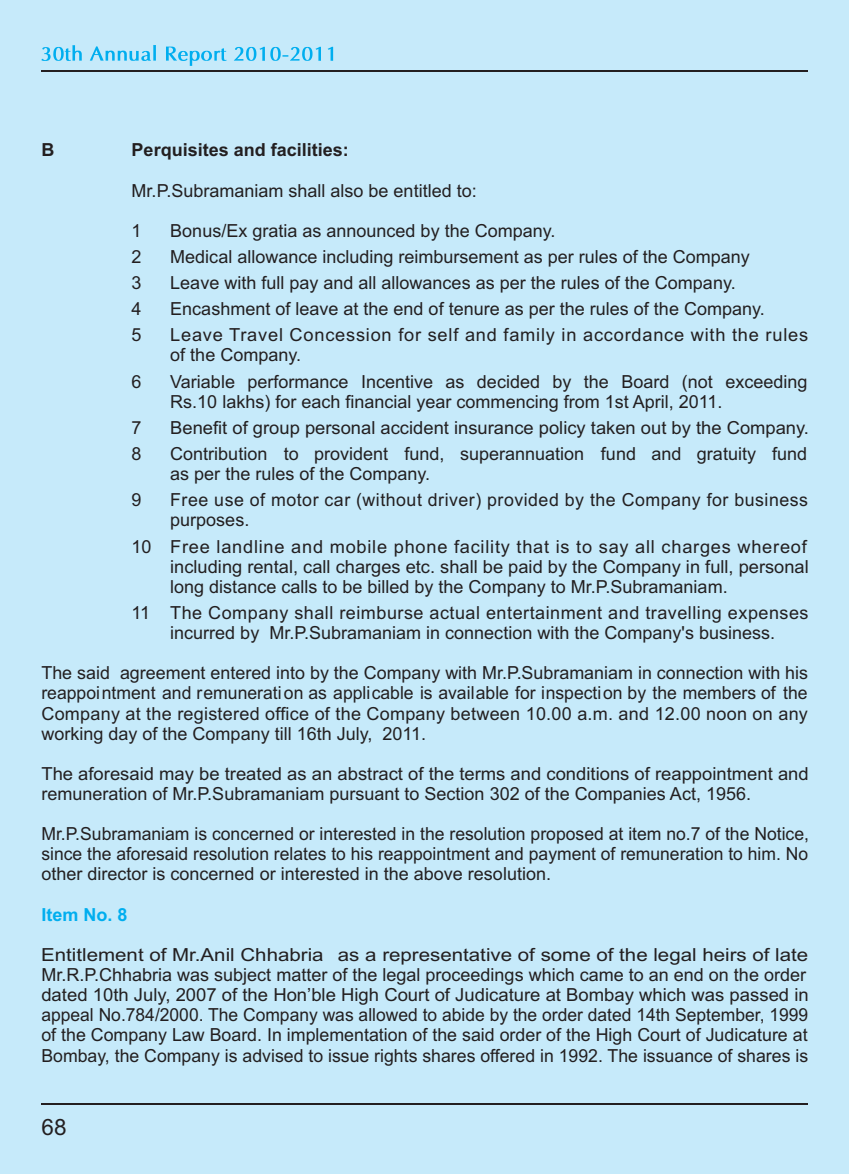
<style>
.page{position:relative;width:849px;height:1174px;background:#fff}
.page>*{position:absolute;margin:0;border:0;box-sizing:border-box;transform-origin:0 0}
.t1{font:22.5px "Arial";color:#231f20}
.t2{font:18px/20px "Arial";color:#231f20}
.t3{font:18px/20px "Arial";color:#231f20;scale:1.14 1}
.t4{font:18px/20px "Arial";letter-spacing:.03em;color:#231f20}
.t5{font:18px/20px "Arial";letter-spacing:.04em;color:#231f20}
.t6{font:700 18px "Arial";color:#231f20}
.t7{font:700 18px "Arial";color:#00aeef}
</style>
<div class="page">
<div style="left:0;top:0;width:848px;height:1174px;background:#c6eafa"></div>
<svg style="left:41px;top:45px;width:185px;height:21px"></svg>
<svg style="left:234px;top:47px;width:99px;height:14px"></svg>
<hr style="left:41px;top:70px;width:766px;height:1px;background:#231f20">
<hr style="left:41px;top:1103px;width:766px;height:2px;background:#231f20">
<p class="t6" style="left:41px;top:143px;width:14px">B</p>
<p class="t6" style="left:132px;top:143px;width:219px">Perquisites and facilities:</p>
<p class="t2" style="left:132px;top:182px;width:346px">Mr.P.Subramaniam shall also be entitled to:</p>
<p class="t2" style="left:132px;top:222px;width:12px">1</p>
<p class="t2" style="left:170px;top:222px;width:386px">Bonus/Ex gratia as announced by the Company.</p>
<p class="t2" style="left:132px;top:248px;width:12px">2</p>
<p class="t2" style="left:170px;top:248px;width:581px">Medical allowance including reimbursement as per rules of the Company</p>
<p class="t2" style="left:132px;top:274px;width:12px">3</p>
<p class="t2" style="left:170px;top:274px;width:566px">Leave with full pay and all allowances as per the rules of the Company.</p>
<p class="t2" style="left:132px;top:300px;width:12px">4</p>
<p class="t2" style="left:170px;top:300px;width:596px">Encashment of leave at the end of tenure as per the rules of the Company.</p>
<p class="t2" style="left:132px;top:327px;width:12px">5</p>
<p class="t5" style="left:170px;top:327px;width:639px">Leave Travel Concession for self and family in accordance with the rules of the Company.</p>
<p class="t2" style="left:132px;top:373px;width:12px">6</p>
<p class="t2" style="left:170px;top:373px;width:638px">Variable performance Incentive as decided by the Board (not exceeding<br>Rs.10 lakhs) for each financial year commencing from 1st April, 2011.</p>
<p class="t2" style="left:132px;top:419px;width:12px">7</p>
<p class="t2" style="left:170px;top:419px;width:640px">Benefit of group personal accident insurance policy taken out by the Company.</p>
<p class="t2" style="left:132px;top:445px;width:12px">8</p>
<p class="t2" style="left:170px;top:445px;width:638px">Contribution to provident fund, superannuation fund and gratuity fund as per the rules of the Company.</p>
<p class="t2" style="left:132px;top:491px;width:12px">9</p>
<p class="t4" style="left:170px;top:491px;width:639px">Free use of motor car (without driver) provided by the Company for business purposes.</p>
<p class="t2" style="left:170px;top:538px;width:640px;text-align:justify;text-indent:-39px">10 Free landline and mobile phone facility that is to say all charges whereof including rental, call charges etc. shall be paid by the Company in full, personal long distance calls to be billed by the Company to Mr.P.Subramaniam.</p>
<p class="t4" style="left:131px;top:604px;width:678px;text-align:center">11 The Company shall reimburse actual entertainment and travelling expenses incurred by Mr.P.Subramaniam in connection with the Company's business.</p>
<p class="t2" style="left:41px;top:664px;width:768px;text-align:justify">The said agreement entered into by the Company with Mr.P.Subramaniam in connection with his reappointment and remuneration as applicable is available for inspection by the members of the Company at the registered office of the Company between 10.00 a.m. and 12.00 noon on any working day of the Company till 16th July, 2011.</p>
<p class="t2" style="left:41px;top:765px;width:768px">The aforesaid may be treated as an abstract of the terms and conditions of reappointment and remuneration of Mr.P.Subramaniam pursuant to Section 302 of the Companies Act, 1956.</p>
<p class="t2" style="left:41px;top:825px;width:769px;text-align:justify">Mr.P.Subramaniam is concerned or interested in the resolution proposed at item no.7 of the Notice, since the aforesaid resolution relates to his reappointment and payment of remuneration to him. No other director is concerned or interested in the above resolution.</p>
<p class="t7" style="left:41px;top:907px;width:88px">Item No. 8</p>
<p class="t3" style="left:41px;top:946px;width:674px">Entitlement of Mr.Anil Chhabria as a representative of some of the legal heirs of late Mr.R.P.Chhabria was subject matter of the legal proceedings which came to an end on the order dated 10th July, 2007 of the Hon’ble High Court of Judicature at Bombay which was passed in appeal No.784/2000. The Company was allowed to abide by the order dated 14th September, 1999 of the Company Law Board. In implementation of the said order of the High Court of Judicature at Bombay, the Company is advised to issue rights shares offered in 1992. The issuance of shares is</p>
<p class="t1" style="left:41px;top:1119px;width:27px">68</p>
</div>
